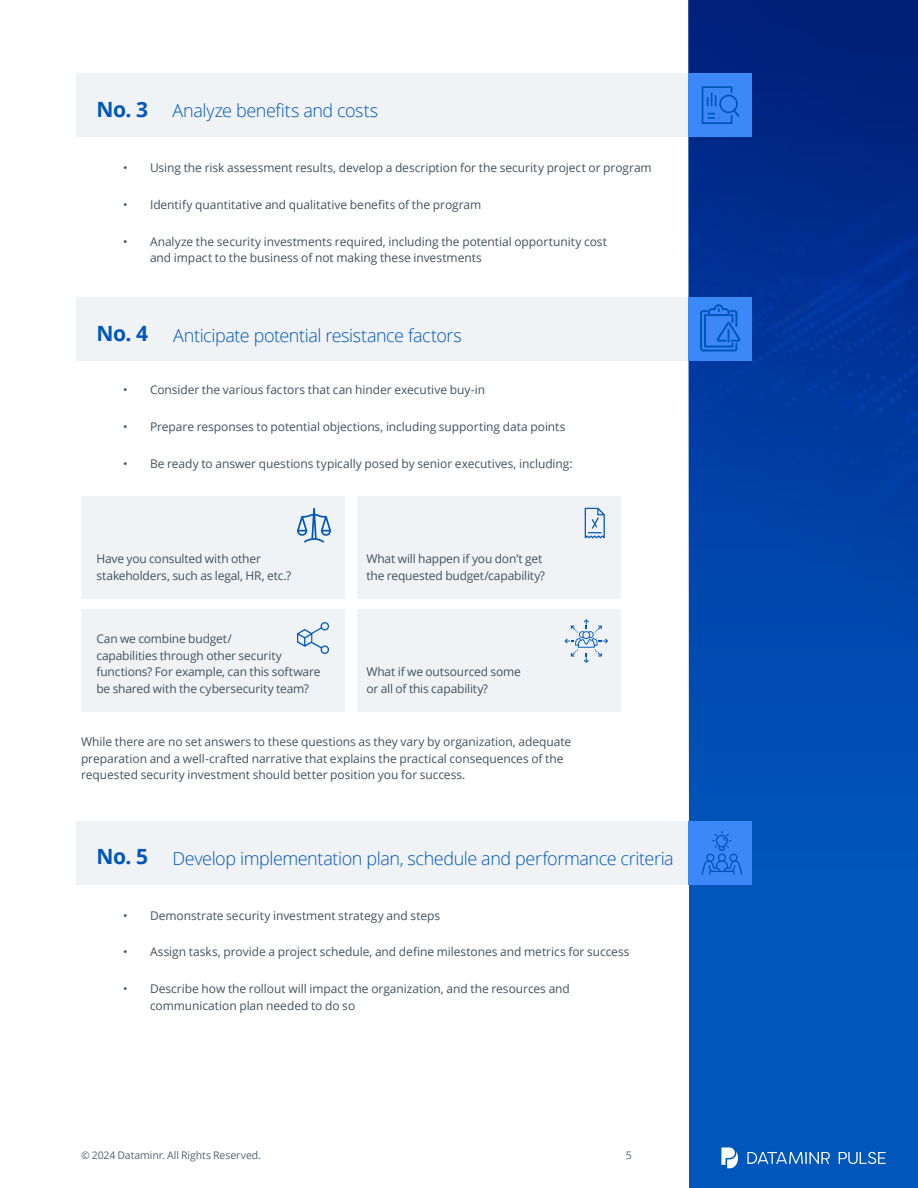
<style>
.page{position:relative;width:918px;height:1188px;background:#fff}
.page>*{position:absolute;margin:0;border:0;box-sizing:border-box;transform-origin:0 0}
.t1{font:300 18px "Open Sans";letter-spacing:-.025em;color:#0056bb}
.t2{font:12px/16.5px "Open Sans";letter-spacing:-.005em;color:#405261}
.t3{font:10.5px "Open Sans";letter-spacing:-.01em;color:#536371}
.s1{font-weight:700;font-size:21px}
</style>
<div class="page">
<div style="left:689px;top:0;width:229px;height:1188px;background:#0056bb"></div>
<div style="left:688px;top:0;width:230px;height:866px;background:linear-gradient(to bottom,#001e7b,#0057c1)"></div>
<div style="left:76px;top:821px;width:675px;height:64px;background:#f0f3f5"></div>
<div style="left:689px;top:821px;width:63px;height:64px;background:#3d88f9"></div>
<svg style="left:747px;top:1152px;width:83px;height:12px"></svg>
<svg style="left:839px;top:1152px;width:47px;height:12px"></svg>
<svg style="left:721px;top:1148px;width:17px;height:20px"></svg>
<div style="left:76px;top:298px;width:675px;height:63px;background:#f0f3f5"></div>
<div style="left:689px;top:298px;width:63px;height:63px;background:#3d88f9"></div>
<div style="left:76px;top:73px;width:675px;height:64px;background:#f0f3f5"></div>
<div style="left:689px;top:73px;width:63px;height:64px;background:#3d88f9"></div>
<svg style="left:702px;top:86px;width:38px;height:38px"></svg>
<svg style="left:701px;top:831px;width:41px;height:44px"></svg>
<svg style="left:700px;top:304px;width:41px;height:48px"></svg>
<div style="left:81px;top:496px;width:264px;height:103px;background:#f0f3f5"></div>
<div style="left:357px;top:496px;width:264px;height:103px;background:#f0f3f5"></div>
<div style="left:81px;top:609px;width:264px;height:103px;background:#f0f3f5"></div>
<div style="left:357px;top:609px;width:264px;height:103px;background:#f0f3f5"></div>
<svg style="left:297px;top:508px;width:34px;height:35px"></svg>
<svg style="left:297px;top:622px;width:32px;height:32px"></svg>
<svg style="left:564px;top:619px;width:44px;height:44px"></svg>
<svg style="left:585px;top:508px;width:20px;height:30px"></svg>
<h1 class="t1" style="left:96px;top:98px;width:283px"><span class="s1">No. 3</span> Analyze benefits and costs</h1>
<p class="t2" style="left:123px;top:159px;width:530px">• Using the risk assessment results, develop a description for the security project or program</p>
<p class="t2" style="left:123px;top:196px;width:360px">• Identify quantitative and qualitative benefits of the program</p>
<p class="t2" style="left:150px;top:233px;width:459px;text-indent:-27px">• Analyze the security investments required, including the potential opportunity cost and impact to the business of not making these investments</p>
<h1 class="t1" style="left:96px;top:323px;width:367px"><span class="s1">No. 4</span> Anticipate potential resistance factors</h1>
<p class="t2" style="left:123px;top:381px;width:364px">• Consider the various factors that can hinder executive buy-in</p>
<p class="t2" style="left:123px;top:418px;width:444px">• Prepare responses to potential objections, including supporting data points</p>
<p class="t2" style="left:123px;top:455px;width:451px">• Be ready to answer questions typically posed by senior executives, including:</p>
<p class="t2" style="left:96px;top:550px;width:197px">Have you consulted with other stakeholders, such as legal, HR, etc.?</p>
<p class="t2" style="left:366px;top:550px;width:180px">What will happen if you don’t get the requested budget/capability?</p>
<p class="t2" style="left:96px;top:630px;width:226px">Can we combine budget/<br>capabilities through other security functions? For example, can this software be shared with the cybersecurity team?</p>
<p class="t2" style="left:366px;top:663px;width:156px">What if we outsourced some or all of this capability?</p>
<p class="t2" style="left:81px;top:733px;width:492px">While there are no set answers to these questions as they vary by organization, adequate preparation and a well-crafted narrative that explains the practical consequences of the requested security investment should better position you for success.</p>
<h1 class="t1" style="left:96px;top:846px;width:579px"><span class="s1">No. 5</span> Develop implementation plan, schedule and performance criteria</h1>
<p class="t2" style="left:123px;top:907px;width:319px">• Demonstrate security investment strategy and steps</p>
<p class="t2" style="left:123px;top:943px;width:508px">• Assign tasks, provide a project schedule, and define milestones and metrics for success</p>
<p class="t2" style="left:150px;top:980px;width:421px;text-indent:-27px">• Describe how the rollout will impact the organization, and the resources and communication plan needed to do so</p>
<p class="t3" style="left:81px;top:1148px;width:182px">© 2024 Dataminr. All Rights Reserved.</p>
<p class="t3" style="left:626px;top:1148px;width:8px">5</p>
</div>
